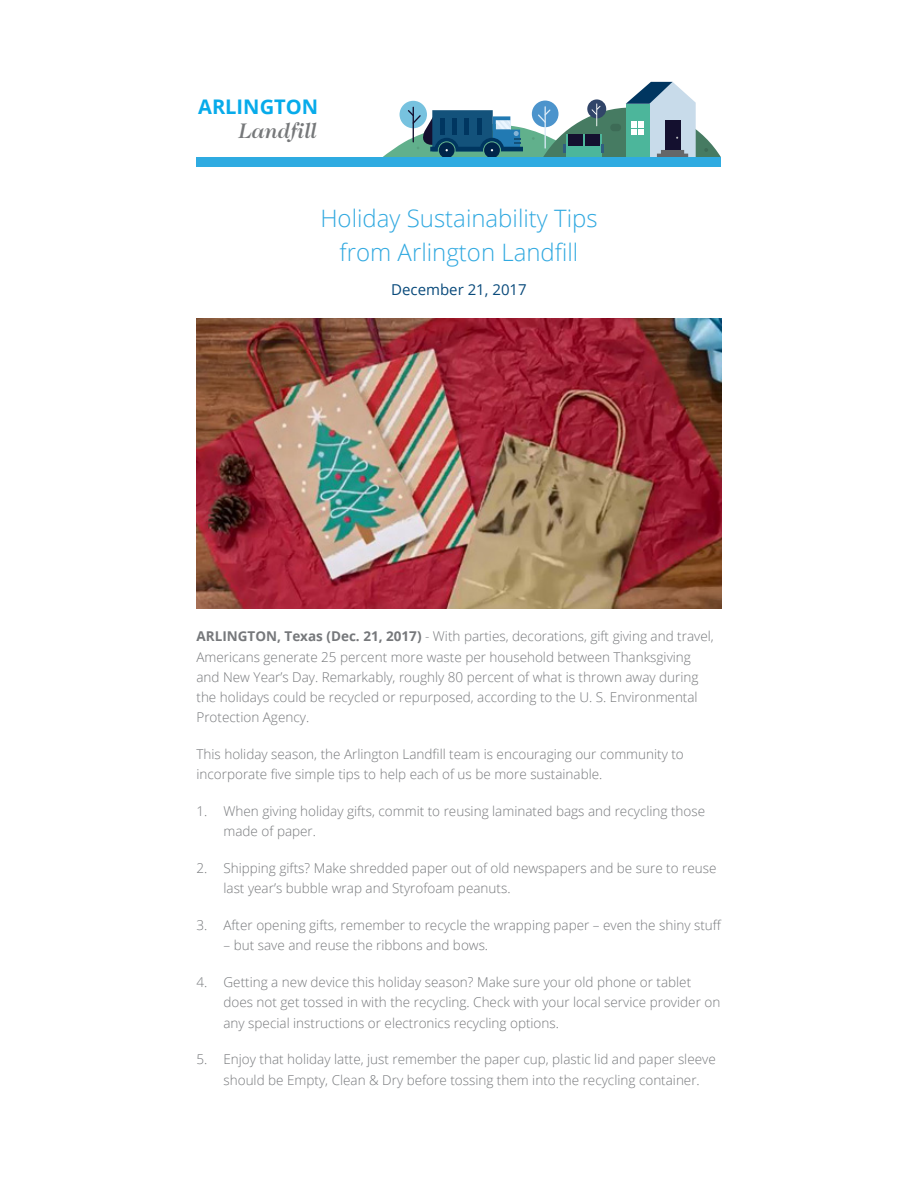
<style>
.page{position:relative;width:918px;height:1188px;background:#fff}
.page>*{position:absolute;margin:0;border:0;box-sizing:border-box;transform-origin:0 0}
.t1{font:300 24px/33.6px "Open Sans";color:#31a9e0;text-align:center}
.t2{font:italic 500 21.3px "Caslon Two Twenty Four";color:#76787a}
.t3{font:700 20.1px "Open Sans";color:#07abea}
.t4{font:15px "Open Sans";color:#094a7b}
.t5{font:300 13.5px/20.2px "Open Sans";color:#76787b}
.s1{font-weight:700}
</style>
<div class="page">
<div style="left:196px;top:157px;width:526px;height:9px;background:#2fabe1"></div>
<svg style="left:383px;top:82px;width:338px;height:75px"></svg>
<img style="left:196px;top:319px;width:525px;height:290px">
<h3 class="t3" style="left:198px;top:92px;width:122px">ARLINGTON</h3>
<h2 class="t2" style="left:238px;top:118px;width:80px">Landfill</h2>
<h1 class="t1" style="left:320px;top:201px;width:279px">Holiday Sustainability Tips from Arlington Landfill</h1>
<p class="t4" style="left:391px;top:279px;width:137px">December 21, 2017</p>
<p class="t5" style="left:196px;top:626px;width:519px"><span class="s1">ARLINGTON, Texas (Dec. 21, 2017)</span> - With parties, decorations, gift giving and travel, Americans generate 25 percent more waste per household between Thanksgiving and New Year’s Day. Remarkably, roughly 80 percent of what is thrown away during the holidays could be recycled or repurposed, according to the U. S. Environmental Protection Agency.</p>
<p class="t5" style="left:196px;top:744px;width:489px">This holiday season, the Arlington Landfill team is encouraging our community to incorporate five simple tips to help each of us be more sustainable.</p>
<p class="t5" style="left:224px;top:801px;width:483px;text-indent:-27px">1. When giving holiday gifts, commit to reusing laminated bags and recycling those made of paper.</p>
<p class="t5" style="left:224px;top:858px;width:495px;text-indent:-27px">2. Shipping gifts? Make shredded paper out of old newspapers and be sure to reuse last year’s bubble wrap and Styrofoam peanuts.</p>
<p class="t5" style="left:196px;top:915px;width:527px">3. After opening gifts, remember to recycle the wrapping paper – even the shiny stuff</p>
<p class="t5" style="left:224px;top:935px;width:266px">– but save and reuse the ribbons and bows.</p>
<p class="t5" style="left:224px;top:972px;width:498px;text-indent:-27px">4. Getting a new device this holiday season? Make sure your old phone or tablet does not get tossed in with the recycling. Check with your local service provider on any special instructions or electronics recycling options.</p>
<p class="t5" style="left:224px;top:1049px;width:494px;text-indent:-27px">5. Enjoy that holiday latte, just remember the paper cup, plastic lid and paper sleeve should be Empty, Clean &amp; Dry before tossing them into the recycling container.</p>
</div>
